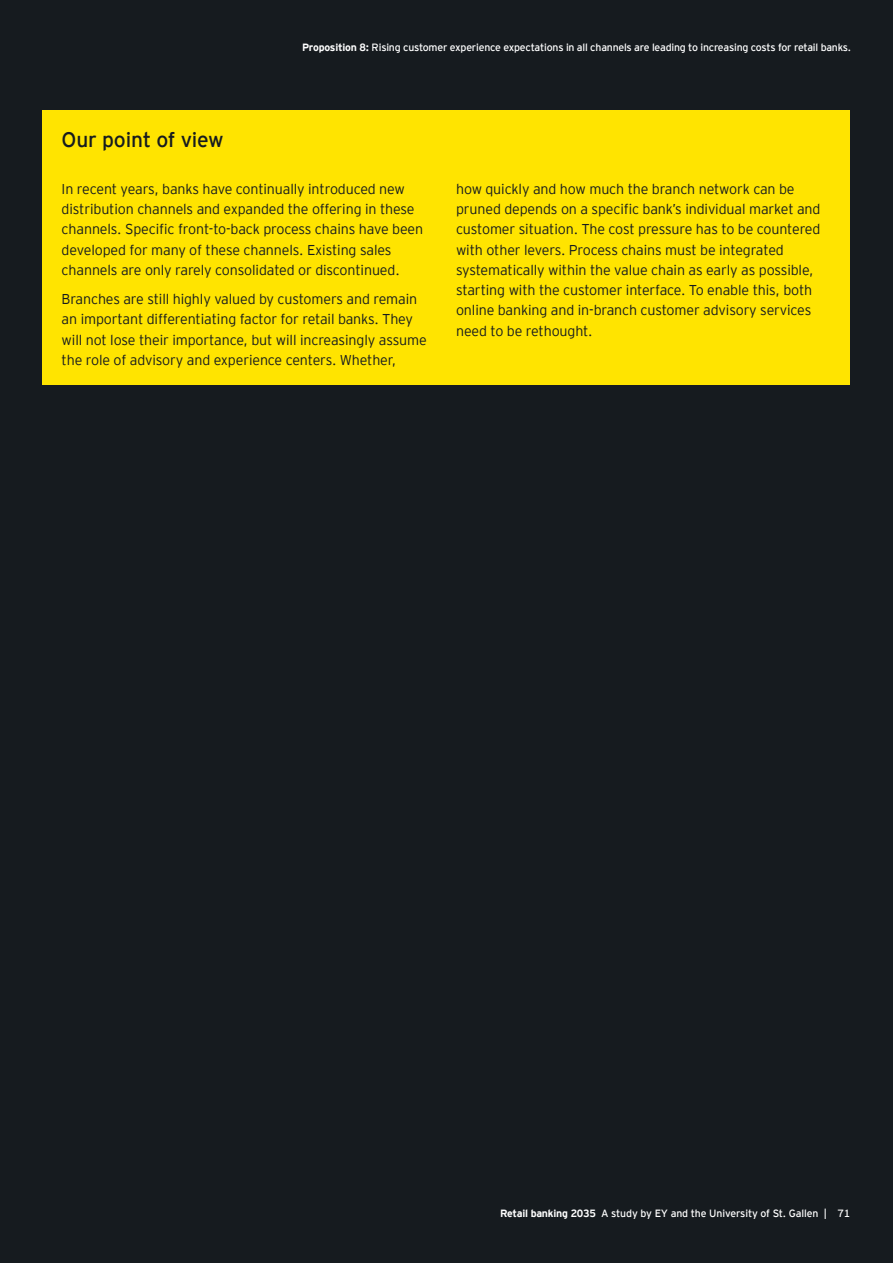
<style>
.page{position:relative;width:893px;height:1263px;background:#161b1f}
.page>*{position:absolute;margin:0;border:0;box-sizing:border-box;transform-origin:0 0}
.t1{font:21px "EY Interstate";letter-spacing:-.01em;color:#161b1f}
.t2{font:300 14.25px/20.2px "EY Interstate";letter-spacing:-.01em;color:#161b1f}
.t3{font:10.5px "EY Interstate";letter-spacing:-.02em;color:#fff}
.s1{font-weight:700}
</style>
<div class="page">
<div style="left:43px;top:111px;width:807px;height:274px;background:#ffe400"></div>
<p class="t3" style="left:302px;top:40px;width:551px"><span class="s1">Proposition 8:</span> Rising customer experience expectations in all channels are leading to increasing costs for retail banks.</p>
<h1 class="t1" style="left:62px;top:124px;width:164px">Our point of view</h1>
<p class="t2" style="left:62px;top:178px;width:363px">In recent years, banks have continually introduced new distribution channels and expanded the offering in these channels. Specific front-to-back process chains have been developed for many of these channels. Existing sales channels are only rarely consolidated or discontinued.</p>
<p class="t2" style="left:62px;top:288px;width:367px">Branches are still highly valued by customers and remain an important differentiating factor for retail banks. They will not lose their importance, but will increasingly assume the role of advisory and experience centers. Whether,</p>
<p class="t2" style="left:456px;top:178px;width:366px">how quickly and how much the branch network can be pruned depends on a specific bank’s individual market and customer situation. The cost pressure has to be countered with other levers. Process chains must be integrated systematically within the value chain as early as possible, starting with the customer interface. To enable this, both online banking and in-branch customer advisory services need to be rethought.</p>
<p class="t3" style="left:500px;top:1206px;width:352px"><span class="s1">Retail banking 2035</span> A study by EY and the University of St. Gallen | 71</p>
</div>
